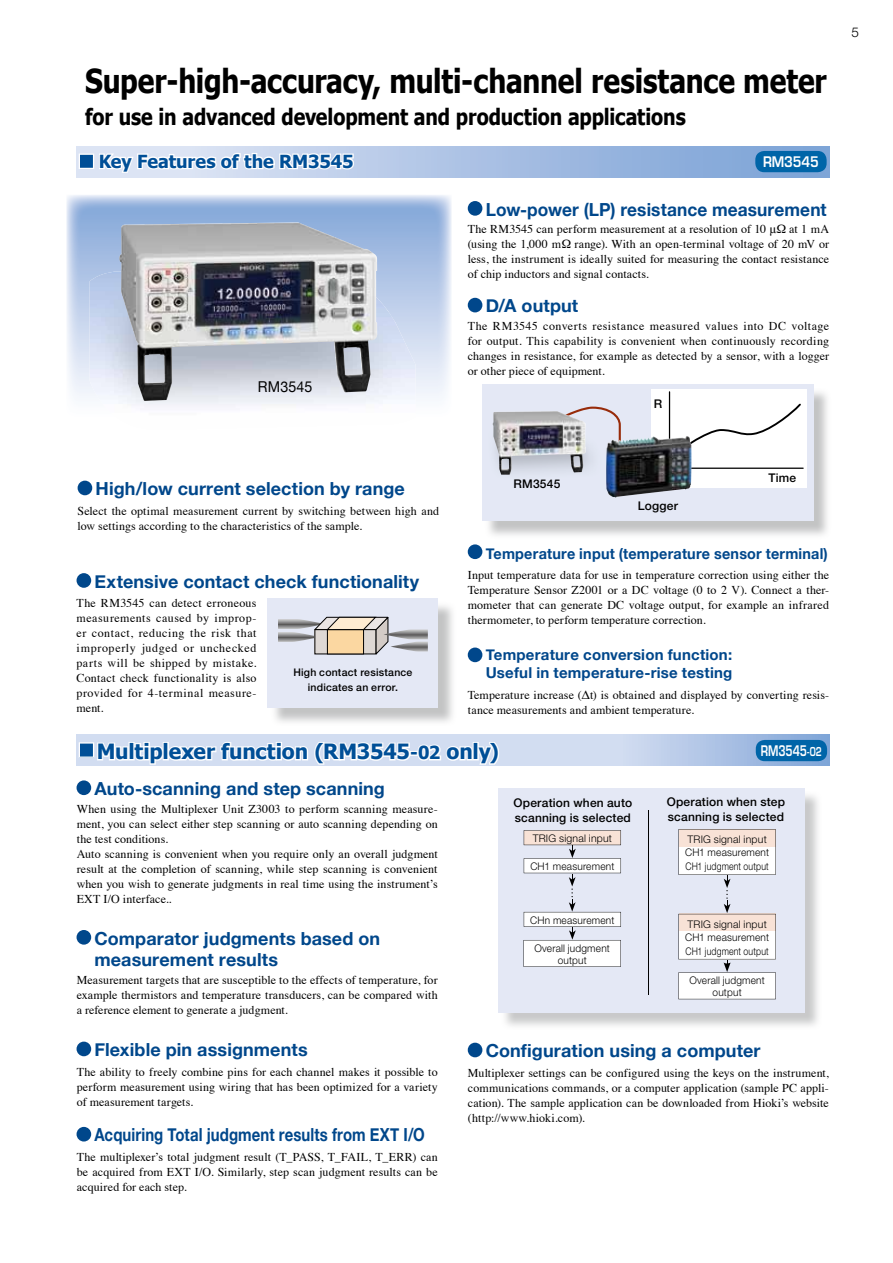
<style>
.page{position:relative;width:893px;height:1263px;background:#fff}
.page>*{position:absolute;margin:0;border:0;box-sizing:border-box;transform-origin:0 0}
.t1{font:700 33px "Tahoma";letter-spacing:-.005em;color:#000;scale:.85 1}
.t2{font:700 22.5px "Tahoma";letter-spacing:-.005em;color:#000;scale:.87 1}
.t3{font:700 21px "Tahoma";letter-spacing:-.005em;color:#004f97}
.t4{font:700 18px/21px "Helvetica Neue";letter-spacing:.005em;color:#00478b}
.t5{font:700 18px "Helvetica Neue";letter-spacing:.005em;color:#00478b;scale:.83 1}
.t6{font:700 18px "Helvetica Neue";letter-spacing:.005em;color:#00478b;scale:.96 1}
.t7{font:700 18px "Tahoma";letter-spacing:-.005em;color:#004f97}
.t8{font:700 15px/18px "Helvetica Neue";letter-spacing:.015em;color:#00478b}
.t9{font:700 15px "Helvetica Neue";letter-spacing:.015em;color:#00478b;scale:.96 1}
.t10{font:15px "Helvetica Neue";letter-spacing:.01em;color:#000;scale:.95 1}
.t11{font:600 14.25px "Eurostile";letter-spacing:-.005em;color:#fff;scale:.72 1}
.t12{font:600 14.25px "Eurostile";letter-spacing:-.005em;color:#fff;scale:.87 1}
.t13{font:300 13.5px "Helvetica Neue";color:#000}
.t14{font:12px/15px "Times";letter-spacing:.01em;color:#000;text-align:justify}
.t15{font:500 12px/15px "Helvetica Neue";letter-spacing:.015em;color:#000}
.t16{font:300 10.5px/13.5px "Helvetica Neue";letter-spacing:.02em;color:#000}
.t17{font:300 10.5px/12px "Helvetica Neue";letter-spacing:.02em;color:#000;text-align:center;scale:.96 1}
.t18{font:500 10.5px/15px "Helvetica Neue";letter-spacing:.02em;color:#000;text-align:center}
.s1{font-size:18px}
.s2{font-size:12px}
</style>
<div class="page">
<div style="left:77px;top:146px;width:752px;height:31px;background:linear-gradient(to right,#e8ebf7,#769ed4)"></div>
<img style="left:66px;top:195px;width:386px;height:203px">
<img style="left:90px;top:266px;width:325px;height:141px">
<img style="left:119px;top:222px;width:258px;height:179px">
<div style="left:468px;top:201px;width:14px;height:15px;background:#00478b;border-radius:50%"></div>
<div style="left:468px;top:298px;width:14px;height:14px;background:#00478b;border-radius:50%"></div>
<div style="left:78px;top:481px;width:14px;height:14px;background:#00478b;border-radius:50%"></div>
<div style="left:468px;top:544px;width:14px;height:15px;background:#00478b;border-radius:50%"></div>
<div style="left:468px;top:647px;width:14px;height:15px;background:#00478b;border-radius:50%"></div>
<div style="left:77px;top:573px;width:14px;height:15px;background:#00478b;border-radius:50%"></div>
<div style="left:268px;top:598px;width:170px;height:110px;background:#e4e8f5"></div>
<svg style="left:278px;top:616px;width:150px;height:38px"></svg>
<div style="left:482px;top:385px;width:332px;height:136px;background:#e4e8f5"></div>
<div style="left:651px;top:389px;width:156px;height:99px;background:#fff"></div>
<svg style="left:668px;top:391px;width:136px;height:78px"></svg>
<svg style="left:574px;top:407px;width:47px;height:29px"></svg>
<img style="left:492px;top:423px;width:113px;height:43px">
<img style="left:493px;top:411px;width:93px;height:64px">
<img style="left:606px;top:436px;width:80px;height:62px">
<div style="left:77px;top:780px;width:14px;height:15px;background:#00478b;border-radius:50%"></div>
<div style="left:77px;top:930px;width:14px;height:15px;background:#00478b;border-radius:50%"></div>
<div style="left:77px;top:1041px;width:14px;height:15px;background:#00478b;border-radius:50%"></div>
<div style="left:468px;top:1043px;width:14px;height:14px;background:#00478b;border-radius:50%"></div>
<div style="left:77px;top:1127px;width:14px;height:14px;background:#00478b;border-radius:50%"></div>
<div style="left:755px;top:151px;width:72px;height:21px;background:#0065a8;border-radius:9px"></div>
<svg style="left:79px;top:147px;width:277px;height:27px"></svg>
<img style="left:500px;top:790px;width:318px;height:236px">
<div style="left:498px;top:788px;width:306px;height:224px;background:#e4e8f5"></div>
<hr style="left:649px;top:810px;width:1px;height:184px;background:#000">
<svg style="left:524px;top:830px;width:97px;height:137px"></svg>
<svg style="left:678px;top:829px;width:98px;height:170px"></svg>
<svg style="left:77px;top:735px;width:752px;height:31px;background:#bfcfea"></svg>
<svg style="left:79px;top:736px;width:422px;height:30px"></svg>
<div style="left:756px;top:740px;width:71px;height:21px;background:#0065a8;border-radius:9px"></div>
<h1 class="t1" style="left:85px;top:60px;width:874px">Super-high-accuracy, multi-channel resistance meter</h1>
<h2 class="t2" style="left:85px;top:102px;width:692px">for use in advanced development and production applications</h2>
<h3 class="t7" style="left:99px;top:150px;width:256px">Key Features of the RM3545</h3>
<p class="t12" style="left:763px;top:153px;width:66px">RM3545</p>
<h3 class="t6" style="left:486px;top:198px;width:357px">Low-power (LP) resistance measurement</h3>
<p class="t14" style="left:468px;top:221px;width:363px">The RM3545 can perform measurement at a resolution of 10 μΩ at 1 mA (using the 1,000 mΩ range). With an open-terminal voltage of 20 mV or less, the instrument is ideally suited for measuring the contact resistance of chip inductors and signal contacts.</p>
<h3 class="t4" style="left:486px;top:295px;width:94px">D/A output</h3>
<p class="t10" style="left:258px;top:377px;width:59px">RM3545</p>
<p class="t14" style="left:468px;top:317px;width:363px">The RM3545 converts resistance measured values into DC voltage for output. This capability is convenient when continuously recording changes in resistance, for example as detected by a sensor, with a logger or other piece of equipment.</p>
<p class="t15" style="left:654px;top:396px;width:10px">R</p>
<p class="t13" style="left:851px;top:24px;width:9px">5</p>
<h3 class="t4" style="left:96px;top:478px;width:311px">High/low current selection by range</h3>
<p class="t14" style="left:78px;top:502px;width:363px">Select the optimal measurement current by switching between high and low settings according to the characteristics of the sample.</p>
<h3 class="t4" style="left:95px;top:570px;width:326px">Extensive contact check functionality</h3>
<p class="t14" style="left:77px;top:595px;width:182px">The RM3545 can detect erroneous measurements caused by improp&shy;er contact, reducing the risk that improperly judged or unchecked parts will be shipped by mistake.<br>Contact check functionality is also provided for 4-terminal measure&shy;ment.</p>
<p class="t18" style="left:293px;top:664px;width:121px">High contact resistance indicates an error.</p>
<p class="t15" style="left:513px;top:476px;width:49px">RM3545</p>
<p class="t15" style="left:638px;top:498px;width:42px">Logger</p>
<p class="t15" style="left:769px;top:470px;width:29px">Time</p>
<p class="t9" style="left:486px;top:544px;width:358px">Temperature input (temperature sensor terminal)</p>
<p class="t14" style="left:468px;top:566px;width:363px">Input temperature data for use in temperature correction using either the Temperature Sensor Z2001 or a DC voltage (0 to 2 V). Connect a ther&shy;mometer that can generate DC voltage output, for example an infrared thermometer, to perform temperature correction.</p>
<p class="t8" style="left:486px;top:645px;width:248px">Temperature conversion function:<br>Useful in temperature-rise testing</p>
<p class="t14" style="left:468px;top:686px;width:363px">Temperature increase (Δt) is obtained and displayed by converting resis&shy;tance measurements and ambient temperature.</p>
<h3 class="t3" style="left:97px;top:738px;width:404px">Multiplexer function (RM3545<span class="s1">-02</span> only)</h3>
<p class="t11" style="left:761px;top:742px;width:87px">RM3545<span class="s2">-02</span></p>
<h3 class="t4" style="left:95px;top:778px;width:292px">Auto-scanning and step scanning</h3>
<p class="t14" style="left:77px;top:801px;width:362px;text-align:left">When using the Multiplexer Unit Z3003 to perform scanning measure&shy;ment, you can select either step scanning or auto scanning depending on the test conditions.<br>Auto scanning is convenient when you require only an overall judgment result at the completion of scanning, while step scanning is convenient when you wish to generate judgments in real time using the instrument’s EXT I/O interface..</p>
<h3 class="t4" style="left:95px;top:927px;width:287px">Comparator judgments based on measurement results</h3>
<p class="t14" style="left:77px;top:972px;width:362px">Measurement targets that are susceptible to the effects of temperature, for example thermistors and temperature transducers, can be compared with a reference element to generate a judgment.</p>
<h3 class="t4" style="left:95px;top:1039px;width:215px">Flexible pin assignments</h3>
<p class="t14" style="left:77px;top:1063px;width:362px">The ability to freely combine pins for each channel makes it possible to perform measurement using wiring that has been optimized for a variety of measurement targets.</p>
<h3 class="t5" style="left:95px;top:1124px;width:399px">Acquiring Total judgment results from EXT I/O</h3>
<p class="t14" style="left:77px;top:1148px;width:363px">The multiplexer’s total judgment result (T_PASS, T_FAIL, T_ERR) can be acquired from EXT I/O. Similarly, step scan judgment results can be acquired for each step.</p>
<p class="t15" style="left:513px;top:795px;width:120px">Operation when auto scanning is selected</p>
<p class="t15" style="left:667px;top:794px;width:120px">Operation when step scanning is selected</p>
<p class="t16" style="left:533px;top:831px;width:81px">TRIG signal input</p>
<p class="t17" style="left:530px;top:860px;width:89px">CH1 measurement</p>
<p class="t17" style="left:530px;top:914px;width:89px">CHn measurement</p>
<p class="t17" style="left:534px;top:942px;width:80px">Overall judgment output</p>
<p class="t16" style="left:685px;top:832px;width:85px">TRIG signal input<br>CH1 measurement<br>CH1 judgment output</p>
<p class="t16" style="left:685px;top:917px;width:85px">TRIG signal input<br>CH1 measurement<br>CH1 judgment output</p>
<p class="t17" style="left:689px;top:974px;width:80px">Overall judgment output</p>
<h3 class="t4" style="left:486px;top:1040px;width:276px">Configuration using a computer</h3>
<p class="t14" style="left:468px;top:1064px;width:362px">Multiplexer settings can be configured using the keys on the instrument, communications commands, or a computer application (sample PC appli&shy;cation). The sample application can be downloaded from Hioki’s website (http://www.hioki.com).</p>
</div>
